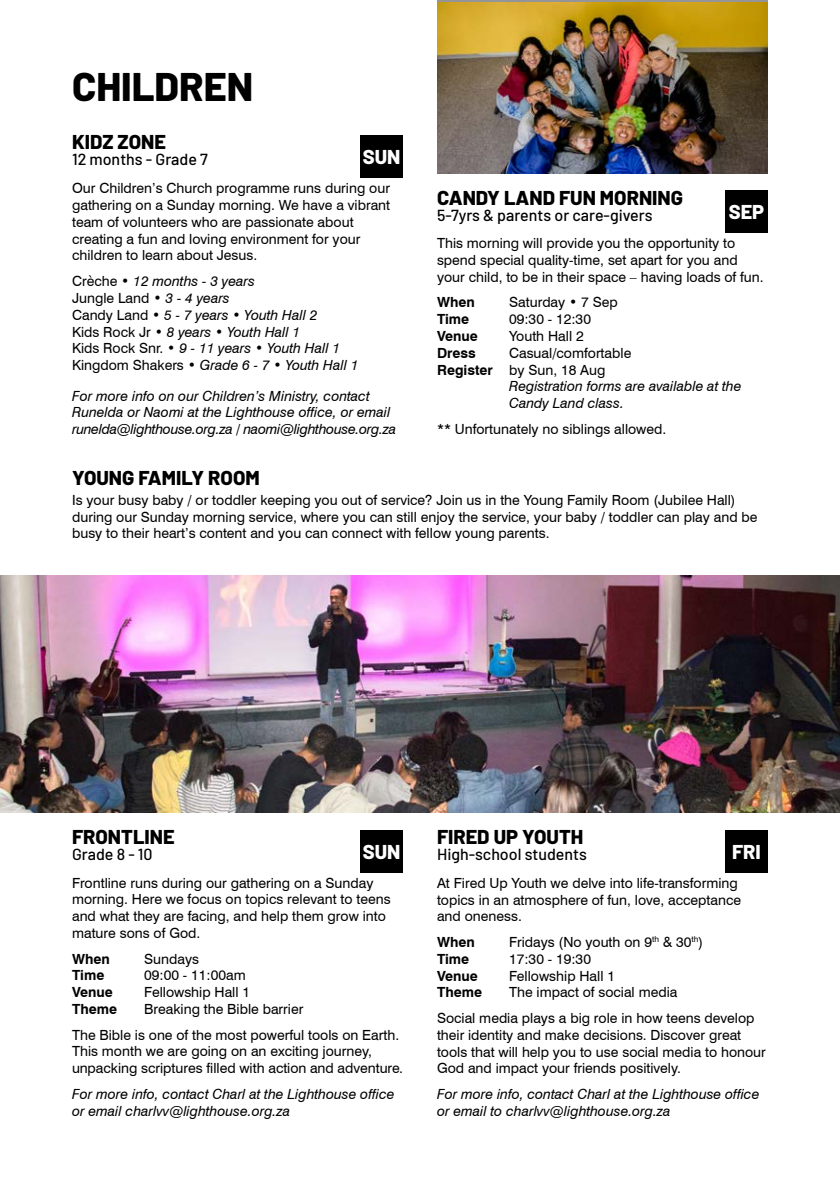
<style>
.page{position:relative;width:840px;height:1191px;background:#fff}
.page>*{position:absolute;margin:0;border:0;box-sizing:border-box;transform-origin:0 0}
.t1{font:800 39.8px "Barlow";color:#000}
.t2{font:800 20px "Barlow";color:#000}
.t3{font:800 20px "Barlow";color:#fff}
.t4{font:500 16px "Barlow";color:#000}
.t5{font:14px/16.8px "Swiss 721 BT";color:#000}
.t6{font:italic 14px/16.8px "Swiss 721 BT";color:#000}
.t7{font:700 14px "Swiss 721 BT";color:#000}
.s1{font-style:normal}
.s2{font-weight:700}
</style>
<div class="page">
<img style="left:437px;top:3px;width:330px;height:170px">
<div style="left:360px;top:135px;width:43px;height:43px;background:#000"></div>
<div style="left:360px;top:829px;width:43px;height:43px;background:#000"></div>
<div style="left:724px;top:829px;width:43px;height:43px;background:#000"></div>
<div style="left:724px;top:190px;width:43px;height:43px;background:#000"></div>
<img style="left:0;top:575px;width:839px;height:237px">
<h1 class="t1" style="left:72px;top:57px;width:182px">CHILDREN</h1>
<h2 class="t2" style="left:72px;top:127px;width:95px">KIDZ ZONE</h2>
<p class="t4" style="left:72px;top:148px;width:137px">12 months - Grade 7</p>
<p class="t5" style="left:72px;top:180px;width:319px">Our Children’s Church programme runs during our gathering on a Sunday morning. We have a vibrant team of volunteers who are passionate about creating a fun and loving environment for your children to learn about Jesus.</p>
<p class="t6" style="left:72px;top:273px;width:288px"><span class="s1">Crèche •</span> 12 months - 3 years<br><span class="s1">Jungle Land •</span> 3 - 4 years<br><span class="s1">Candy Land •</span> 5 - 7 years • Youth Hall 2<br><span class="s1">Kids Rock Jr •</span> 8 years • Youth Hall 1<br><span class="s1">Kids Rock Snr. •</span> 9 - 11 years • Youth Hall 1<br><span class="s1">Kingdom Shakers •</span> Grade 6 - 7 • Youth Hall 1</p>
<p class="t6" style="left:72px;top:387px;width:325px">For more info on our Children’s Ministry, contact<br>Runelda or Naomi at the Lighthouse office, or email runelda@lighthouse.org.za / naomi@lighthouse.org.za</p>
<h2 class="t3" style="left:362px;top:142px;width:39px">SUN</h2>
<h2 class="t2" style="left:72px;top:462px;width:189px">YOUNG FAMILY ROOM</h2>
<h2 class="t2" style="left:437px;top:182px;width:247px">CANDY LAND FUN MORNING</h2>
<p class="t4" style="left:437px;top:203px;width:217px">5-7yrs &amp; parents or care-givers</p>
<p class="t5" style="left:437px;top:235px;width:328px">This morning will provide you the opportunity to spend special quality-time, set apart for you and your child, to be in their space – having loads of fun.</p>
<p class="t7" style="left:437px;top:294px;width:39px">When</p>
<p class="t5" style="left:509px;top:294px;width:110px">Saturday • 7 Sep</p>
<p class="t7" style="left:437px;top:311px;width:34px">Time</p>
<p class="t5" style="left:509px;top:311px;width:83px">09:30 - 12:30</p>
<p class="t7" style="left:437px;top:327px;width:42px">Venue</p>
<p class="t5" style="left:509px;top:327px;width:76px">Youth Hall 2</p>
<p class="t7" style="left:437px;top:344px;width:40px">Dress</p>
<p class="t5" style="left:509px;top:344px;width:124px">Casual/comfortable</p>
<p class="t5" style="left:437px;top:361px;width:170px"><span class="s2">Register</span> by Sun, 18 Aug</p>
<p class="t6" style="left:509px;top:378px;width:234px">Registration forms are available at the</p>
<p class="t6" style="left:509px;top:395px;width:116px">Candy Land class.</p>
<p class="t5" style="left:437px;top:420px;width:231px">** Unfortunately no siblings allowed.</p>
<h2 class="t3" style="left:728px;top:197px;width:37px">SEP</h2>
<p class="t5" style="left:72px;top:491px;width:686px">Is your busy baby / or toddler keeping you out of service? Join us in the Young Family Room (Jubilee Hall) during our Sunday morning service, where you can still enjoy the service, your baby / toddler can play and be busy to their heart’s content and you can connect with fellow young parents.</p>
<h2 class="t2" style="left:72px;top:822px;width:104px">FRONTLINE</h2>
<p class="t4" style="left:72px;top:842px;width:82px">Grade 8 - 10</p>
<h2 class="t3" style="left:362px;top:836px;width:39px">SUN</h2>
<p class="t5" style="left:72px;top:874px;width:320px">Frontline runs during our gathering on a Sunday morning. Here we focus on topics relevant to teens and what they are facing, and help them grow into mature sons of God.</p>
<p class="t7" style="left:72px;top:950px;width:39px">When</p>
<p class="t5" style="left:144px;top:950px;width:56px">Sundays</p>
<p class="t7" style="left:72px;top:967px;width:34px">Time</p>
<p class="t5" style="left:144px;top:967px;width:103px">09:00 - 11:00am</p>
<p class="t7" style="left:72px;top:983px;width:42px">Venue</p>
<p class="t5" style="left:144px;top:983px;width:107px">Fellowship Hall 1</p>
<p class="t7" style="left:72px;top:1000px;width:46px">Theme</p>
<p class="t5" style="left:72px;top:996px;width:328px;line-height:25.6px;text-indent:72px">Breaking the Bible barrier<br>The Bible is one of the most powerful tools on Earth.</p>
<p class="t5" style="left:72px;top:1043px;width:332px">This month we are going on an exciting journey, unpacking scriptures filled with action and adventure.</p>
<p class="t6" style="left:72px;top:1085px;width:324px">For more info, contact Charl at the Lighthouse office or email charlvv@lighthouse.org.za</p>
<h2 class="t2" style="left:437px;top:822px;width:148px">FIRED UP YOUTH</h2>
<p class="t4" style="left:437px;top:842px;width:151px">High-school students</p>
<p class="t5" style="left:437px;top:874px;width:305px">At Fired Up Youth we delve into life-transforming topics in an atmosphere of fun, love, acceptance and oneness.</p>
<p class="t7" style="left:437px;top:933px;width:39px">When</p>
<p class="t5" style="left:509px;top:933px;width:195px">Fridays (No youth on 9<sup>th</sup> &amp; 30<sup>th</sup>)</p>
<p class="t7" style="left:437px;top:950px;width:34px">Time</p>
<p class="t5" style="left:509px;top:950px;width:83px">17:30 - 19:30</p>
<p class="t7" style="left:437px;top:967px;width:42px">Venue</p>
<p class="t5" style="left:509px;top:967px;width:107px">Fellowship Hall 1</p>
<p class="t7" style="left:437px;top:984px;width:46px">Theme</p>
<h2 class="t3" style="left:731px;top:836px;width:30px">FRI</h2>
<p class="t5" style="left:437px;top:979px;width:319px;line-height:25.6px;text-align:center">The impact of social media<br>Social media plays a big role in how teens develop</p>
<p class="t5" style="left:437px;top:1026px;width:330px">their identity and make decisions. Discover great tools that will help you to use social media to honour<br>God and impact your friends positively.</p>
<p class="t6" style="left:437px;top:1085px;width:324px">For more info, contact Charl at the Lighthouse office or email to charlvv@lighthouse.org.za</p>
</div>
